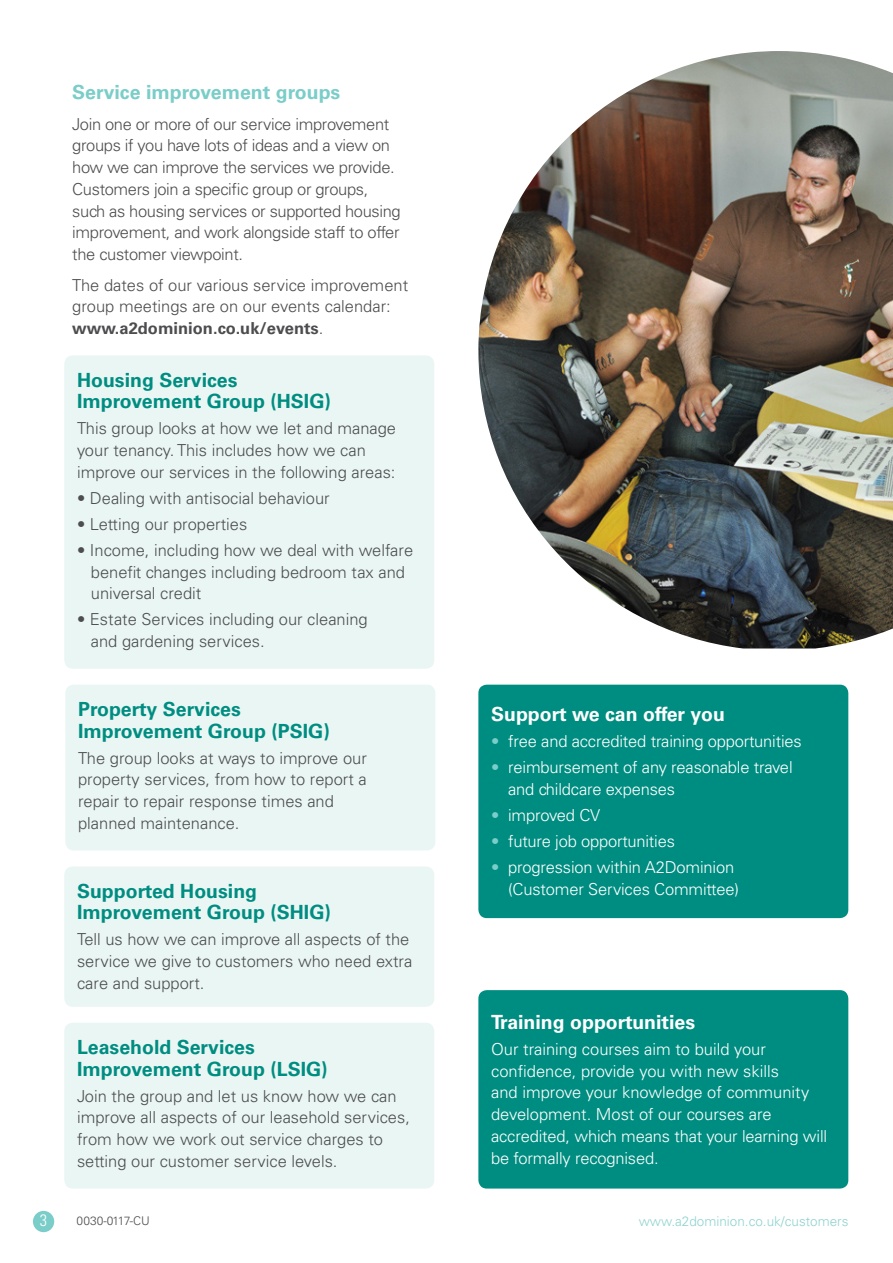
<style>
.page{position:relative;width:893px;height:1263px;background:#fff}
.page>*{position:absolute;margin:0;border:0;box-sizing:border-box;transform-origin:0 0}
.t1{font:700 19.5px/21.8px "Univers LT Std";color:#008d81}
.t2{font:700 19.5px "Univers LT Std";color:#fff}
.t3{font:700 19.5px "Univers LT Std";color:#7acdc8}
.t4{font:300 16.5px/21.8px "Univers LT Std";color:#4d4d4f}
.t5{font:300 16.5px/21.8px "Univers LT Std";letter-spacing:-.01em;color:#fff}
.t6{font:300 16.5px/21.8px "Univers LT Std";letter-spacing:-.02em;color:#4d4d4f}
.t7{font:300 condensed 16.5px "Univers LT Std";color:#fff}
.t8{font:300 13.5px "Univers LT Std";color:#8fd3cf}
.t9{font:300 12px "Univers LT Std";color:#4d4d4f}
.s1{font-weight:700}
.s2{color:#7acdc8}
</style>
<div class="page">
<div style="left:33px;top:1211px;width:21px;height:21px;background:#7acdc8;border-radius:50%"></div>
<div style="left:65px;top:685px;width:370px;height:165px;background:#eaf6f4;border-radius:9px"></div>
<div style="left:64px;top:355px;width:370px;height:314px;background:#eaf6f4;border-radius:9px"></div>
<div style="left:478px;top:685px;width:370px;height:233px;background:#008d81;border-radius:9px"></div>
<div style="left:64px;top:866px;width:370px;height:141px;background:#eaf6f4;border-radius:9px"></div>
<div style="left:64px;top:1023px;width:370px;height:165px;background:#eaf6f4;border-radius:9px"></div>
<div style="left:478px;top:990px;width:370px;height:198px;background:#008d81;border-radius:9px"></div>
<img style="left:478px;top:51px;width:415px;height:597px">
<p class="t3" style="left:72px;top:81px;width:270px">Service improvement groups</p>
<p class="t6" style="left:72px;top:113px;width:330px">Join one or more of our service improvement groups if you have lots of ideas and a view on how we can improve the services we provide.<br>Customers join a specific group or groups, such as housing services or supported housing improvement, and work alongside staff to offer the customer viewpoint.</p>
<p class="t4" style="left:72px;top:274px;width:337px">The dates of our various service improvement group meetings are on our events calendar: <span class="s1">www.a2dominion.co.uk/events</span>.</p>
<p class="t1" style="left:77px;top:369px;width:255px">Housing Services<br>Improvement Group (HSIG)</p>
<p class="t4" style="left:77px;top:418px;width:321px">This group looks at how we let and manage your tenancy. This includes how we can improve our services in the following areas:</p>
<p class="t4" style="left:77px;top:487px;width:254px">• Dealing with antisocial behaviour</p>
<p class="t4" style="left:77px;top:513px;width:172px">• Letting our properties</p>
<p class="t4" style="left:91px;top:539px;width:324px;text-indent:-14px">• Income, including how we deal with welfare benefit changes including bedroom tax and universal credit</p>
<p class="t4" style="left:91px;top:609px;width:278px;text-indent:-14px">• Estate Services including our cleaning and gardening services.</p>
<p class="t1" style="left:78px;top:698px;width:253px">Property Services<br>Improvement Group (PSIG)</p>
<p class="t4" style="left:78px;top:747px;width:290px">The group looks at ways to improve our property services, from how to report a repair to repair response times and planned maintenance.</p>
<p class="t2" style="left:491px;top:703px;width:235px">Support we can offer you</p>
<p class="t5" style="left:491px;top:730px;width:312px"><span class="s2">•</span> free and accredited training opportunities</p>
<p class="t5" style="left:508px;top:756px;width:286px;text-indent:-17px"><span class="s2">•</span> reimbursement of any reasonable travel and childcare expenses</p>
<p class="t5" style="left:491px;top:804px;width:111px"><span class="s2">•</span> improved CV</p>
<p class="t5" style="left:491px;top:830px;width:185px"><span class="s2">•</span> future job opportunities</p>
<p class="t5" style="left:491px;top:856px;width:245px"><span class="s2">•</span> progression within A2Dominion</p>
<p class="t1" style="left:77px;top:880px;width:182px">Supported Housing</p>
<p class="t5" style="left:508px;top:878px;width:232px">(Customer Services Committee)</p>
<p class="t1" style="left:77px;top:902px;width:255px">Improvement Group (SHIG)</p>
<p class="t4" style="left:77px;top:929px;width:337px">Tell us how we can improve all aspects of the service we give to customers who need extra care and support.</p>
<p class="t1" style="left:77px;top:1036px;width:252px">Leasehold Services<br>Improvement Group (LSIG)</p>
<p class="t4" style="left:77px;top:1085px;width:334px">Join the group and let us know how we can improve all aspects of our leasehold services, from how we work out service charges to setting our customer service levels.</p>
<p class="t2" style="left:491px;top:1010px;width:206px">Training opportunities</p>
<p class="t5" style="left:491px;top:1038px;width:337px">Our training courses aim to build your confidence, provide you with new skills<br>and improve your knowledge of community development. Most of our courses are accredited, which means that your learning will be formally recognised.</p>
<p class="t7" style="left:40px;top:1210px;width:9px">3</p>
<p class="t8" style="left:639px;top:1213px;width:211px">www.a2dominion.co.uk/customers</p>
<p class="t9" style="left:77px;top:1213px;width:75px">0030-0117-CU</p>
</div>
